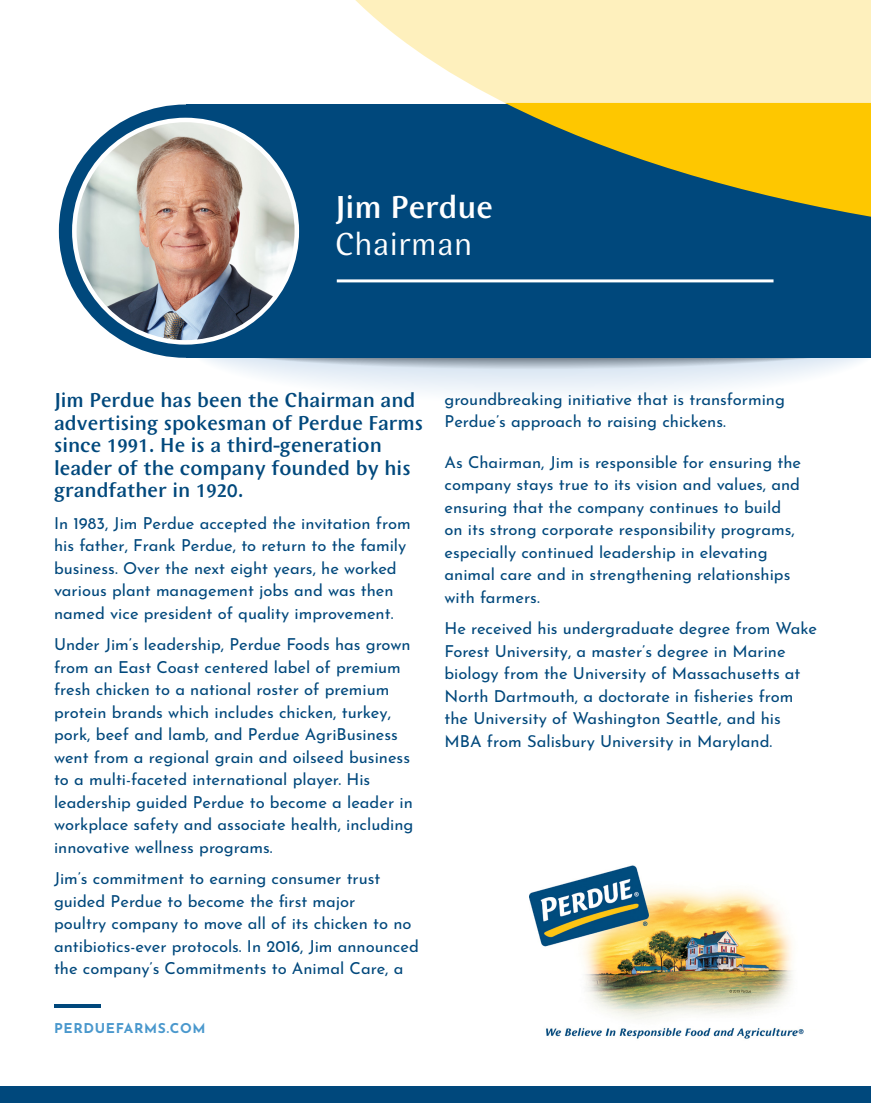
<style>
.page{position:relative;width:871px;height:1103px;background:#fff}
.page>*{position:absolute;margin:0;border:0;box-sizing:border-box;transform-origin:0 0}
.t1{font:500 33px "Wunderlich";color:#fff}
.t2{font:33px "Wunderlich";color:#fff}
.t3{font:500 21px/22.5px "Wunderlich";color:#00487c}
.t4{font:16.5px/22.5px "Josefin Sans";color:#00487c}
.t5{font:100 13.5px "Josefin Sans";letter-spacing:.05em;color:#4a98cd}
</style>
<div class="page">
<svg style="left:202px;top:358px;width:663px;height:36px"></svg>
<div style="left:186px;top:104px;width:684px;height:254px;background:#00487c"></div>
<svg style="left:59px;top:104px;width:253px;height:254px;fill:#00487c"></svg>
<svg style="left:274px;top:0;width:596px;height:246px"></svg>
<svg style="left:505px;top:103px;width:365px;height:117px;fill:#fec700"></svg>
<hr style="left:336px;top:279px;width:437px;height:3px;background:#fff">
<img style="left:529px;top:865px;width:275px;height:174px">
<div style="left:0;top:1085px;width:870px;height:17px;background:#00487c"></div>
<hr style="left:54px;top:1004px;width:46px;height:3px;background:#00487c">
<img style="left:74px;top:120px;width:223px;height:222px;border-radius:111px">
<p class="t1" style="left:334px;top:188px;width:160px">Jim Perdue</p>
<p class="t2" style="left:334px;top:226px;width:139px">Chairman</p>
<p class="t3" style="left:54px;top:389px;width:363px">Jim Perdue has been the Chairman and</p>
<p class="t3" style="left:54px;top:411px;width:370px">advertising spokesman of Perdue Farms</p>
<p class="t3" style="left:54px;top:434px;width:358px">since 1991. He is a third-generation leader of the company founded by his grandfather in 1920.</p>
<p class="t4" style="left:54px;top:509px;width:358px">In 1983, Jim Perdue accepted the invitation from his father, Frank Perdue, to return to the family business. Over the next eight years, he worked various plant management jobs and was then named vice president of quality improvement.</p>
<p class="t4" style="left:54px;top:631px;width:361px">Under Jim’s leadership, Perdue Foods has grown from an East Coast centered label of premium fresh chicken to a national roster of premium protein brands which includes chicken, turkey, pork, beef and lamb, and Perdue AgriBusiness went from a regional grain and oilseed business to a multi-faceted international player. His leadership guided Perdue to become a leader in workplace safety and associate health, including innovative wellness programs.</p>
<p class="t4" style="left:54px;top:865px;width:366px">Jim’s commitment to earning consumer trust guided Perdue to become the first major<br>poultry company to move all of its chicken to no antibiotics-ever protocols. In 2016, Jim announced the company’s Commitments to Animal Care, a</p>
<p class="t5" style="left:54px;top:1018px;width:153px">PERDUEFARMS.COM</p>
<p class="t4" style="left:444px;top:385px;width:342px">groundbreaking initiative that is transforming<br>Perdue’s approach to raising chickens.</p>
<p class="t4" style="left:444px;top:448px;width:358px">As Chairman, Jim is responsible for ensuring the company stays true to its vision and values, and ensuring that the company continues to build on its strong corporate responsibility programs, especially continued leadership in elevating animal care and in strengthening relationships with farmers.</p>
<p class="t4" style="left:444px;top:615px;width:374px">He received his undergraduate degree from Wake Forest University, a master’s degree in Marine biology from the University of Massachusetts at North Dartmouth, a doctorate in fisheries from the University of Washington Seattle, and his MBA from Salisbury University in Maryland.</p>
</div>
